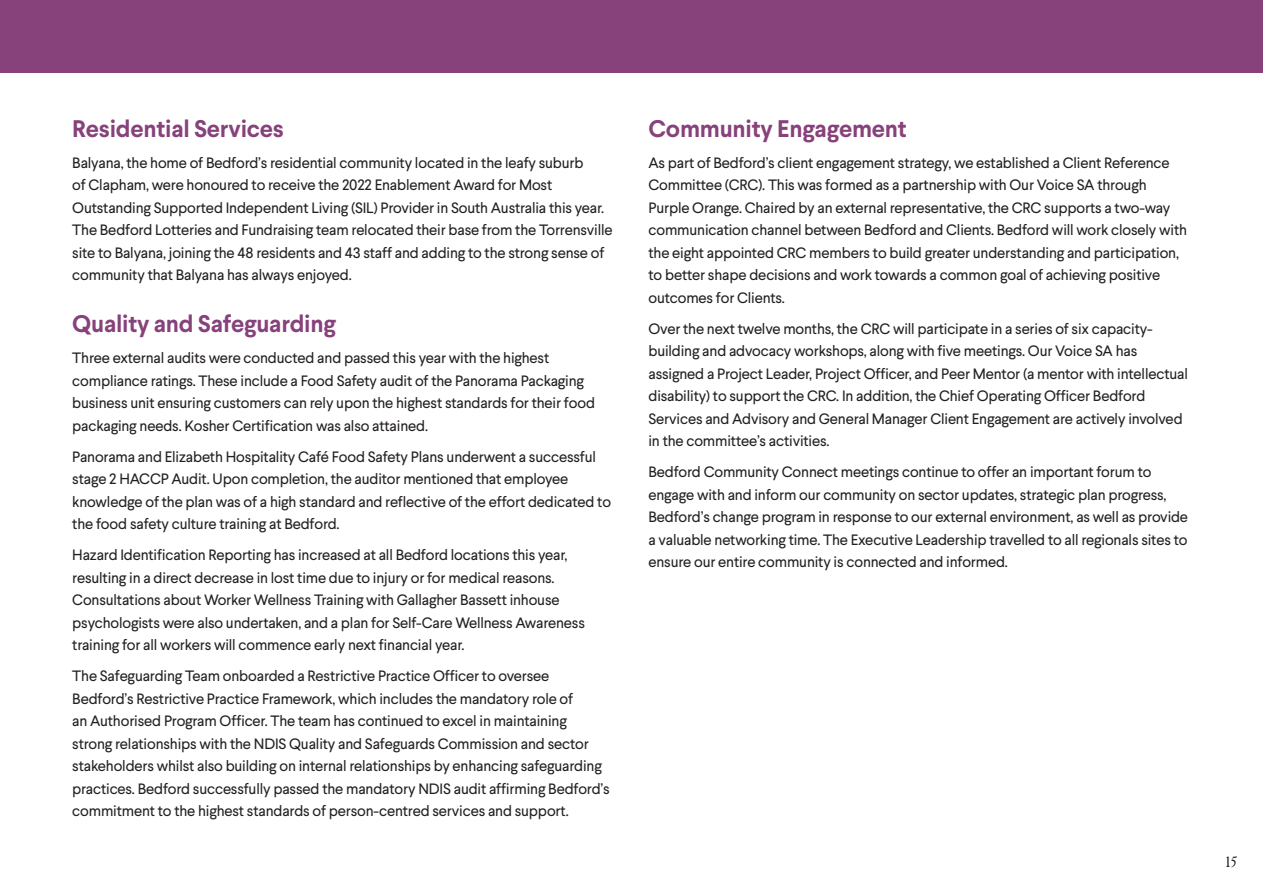
<style>
.page{position:relative;width:1263px;height:893px;background:#fff}
.page>*{position:absolute;margin:0;border:0;box-sizing:border-box;transform-origin:0 0}
.t1{font:700 24px "Larsseit";letter-spacing:-.01em;color:#87417b}
.t2{font:15px/22.5px "Larsseit";letter-spacing:-.01em;color:#231f20}
.t3{font:300 15px "Gascogne TS";color:#231f20}
</style>
<div class="page">
<div style="left:0;top:0;width:1263px;height:72px;background:#87417b"></div>
<p class="t1" style="left:72px;top:112px;width:213px">Residential Services</p>
<p class="t2" style="left:72px;top:151px;width:542px">Balyana, the home of Bedford’s residential community located in the leafy suburb<br>of Clapham, were honoured to receive the 2022 Enablement Award for Most Outstanding Supported Independent Living (SIL) Provider in South Australia this year.<br>The Bedford Lotteries and Fundraising team relocated their base from the Torrensville site to Balyana, joining the 48 residents and 43 staff and adding to the strong sense of community that Balyana has always enjoyed.</p>
<p class="t1" style="left:72px;top:308px;width:265px">Quality and Safeguarding</p>
<p class="t2" style="left:72px;top:347px;width:524px">Three external audits were conducted and passed this year with the highest compliance ratings. These include a Food Safety audit of the Panorama Packaging business unit ensuring customers can rely upon the highest standards for their food packaging needs. Kosher Certification was also attained.</p>
<p class="t2" style="left:72px;top:445px;width:540px">Panorama and Elizabeth Hospitality Café Food Safety Plans underwent a successful stage 2 HACCP Audit. Upon completion, the auditor mentioned that employee knowledge of the plan was of a high standard and reflective of the effort dedicated to the food safety culture training at Bedford.</p>
<p class="t2" style="left:72px;top:544px;width:514px">Hazard Identification Reporting has increased at all Bedford locations this year, resulting in a direct decrease in lost time due to injury or for medical reasons.<br>Consultations about Worker Wellness Training with Gallagher Bassett inhouse psychologists were also undertaken, and a plan for Self-Care Wellness Awareness training for all workers will commence early next financial year.</p>
<p class="t2" style="left:72px;top:665px;width:539px">The Safeguarding Team onboarded a Restrictive Practice Officer to oversee Bedford’s Restrictive Practice Framework, which includes the mandatory role of<br>an Authorised Program Officer. The team has continued to excel in maintaining strong relationships with the NDIS Quality and Safeguards Commission and sector stakeholders whilst also building on internal relationships by enhancing safeguarding practices. Bedford successfully passed the mandatory NDIS audit affirming Bedford’s commitment to the highest standards of person-centred services and support.</p>
<p class="t1" style="left:648px;top:112px;width:260px">Community Engagement</p>
<p class="t2" style="left:648px;top:151px;width:540px">As part of Bedford’s client engagement strategy, we established a Client Reference Committee (CRC). This was formed as a partnership with Our Voice SA through Purple Orange. Chaired by an external representative, the CRC supports a two-way communication channel between Bedford and Clients. Bedford will work closely with the eight appointed CRC members to build greater understanding and participation, to better shape decisions and work towards a common goal of achieving positive outcomes for Clients.</p>
<p class="t2" style="left:648px;top:317px;width:541px">Over the next twelve months, the CRC will participate in a series of six capacity&shy;building and advocacy workshops, along with five meetings. Our Voice SA has assigned a Project Leader, Project Officer, and Peer Mentor (a mentor with intellectual disability) to support the CRC. In addition, the Chief Operating Officer Bedford Services and Advisory and General Manager Client Engagement are actively involved in the committee’s activities.</p>
<p class="t2" style="left:648px;top:460px;width:541px">Bedford Community Connect meetings continue to offer an important forum to engage with and inform our community on sector updates, strategic plan progress, Bedford’s change program in response to our external environment, as well as provide a valuable networking time. The Executive Leadership travelled to all regionals sites to ensure our entire community is connected and informed.</p>
<p class="t3" style="left:1224px;top:853px;width:15px">15</p>
</div>
